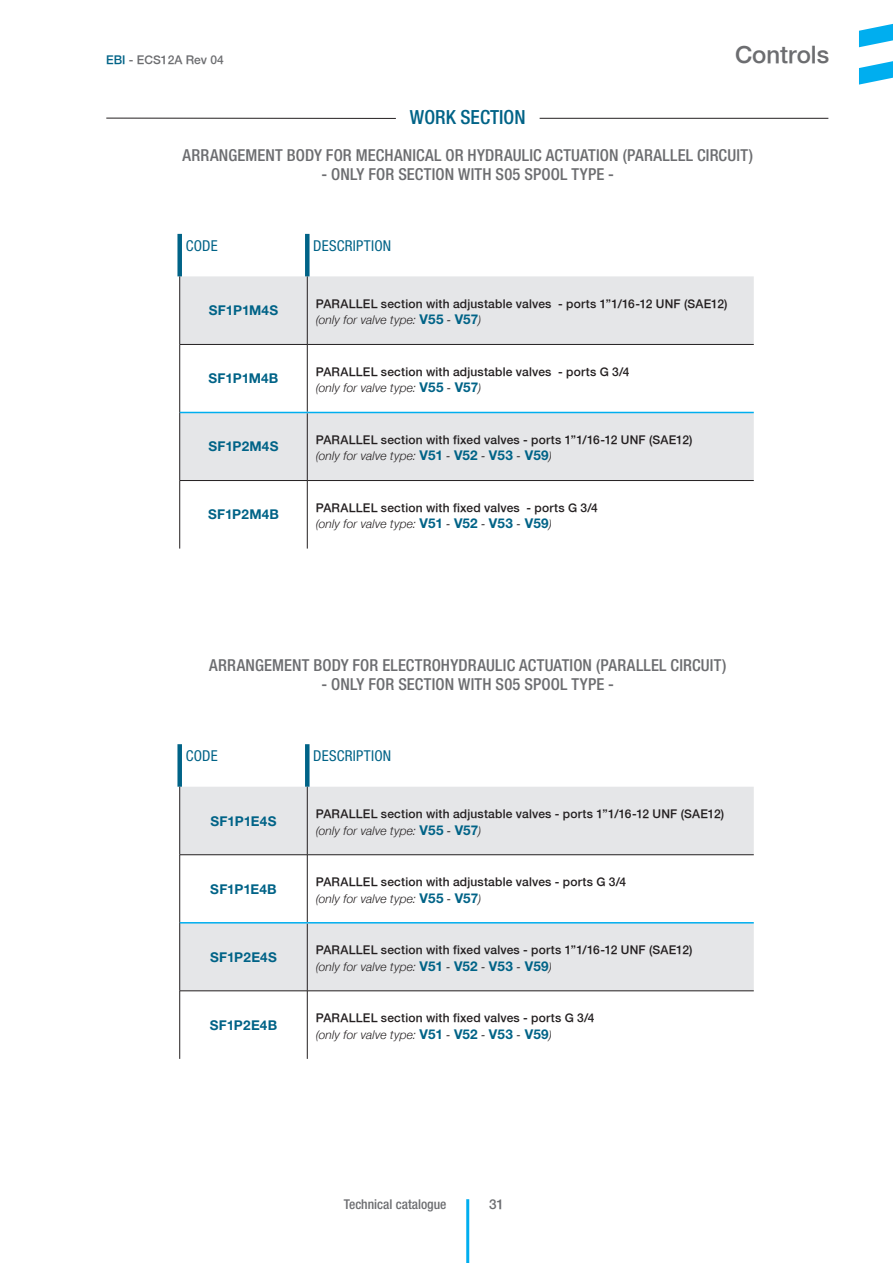
<style>
.page{position:relative;width:893px;height:1263px;background:#fff}
.page>*{position:absolute;margin:0;border:0;box-sizing:border-box;transform-origin:0 0}
.t1{font:500 24px "Helvetica Neue";color:#6c6d70}
.t2{font:500 condensed 19.5px "Helvetica Neue LT Pro";color:#006387}
.t3{font:500 condensed 16.5px "Helvetica Neue LT Pro";letter-spacing:.01em;color:#6c6d70}
.t4{font:condensed 15px "Helvetica Neue LT Std";letter-spacing:.015em;color:#006387}
.t5{font:700 13.5px "Helvetica Neue LT Std";letter-spacing:.01em;color:#006387}
.t6{font:500 condensed 13.5px "Helvetica Neue LT Pro";color:#6c6d70}
.t7{font:500 13.5px "Helvetica Neue";color:#6c6d70}
.t8{font:500 12px "Helvetica Neue";letter-spacing:.015em;color:#231f20}
.t9{font:italic 12px "Helvetica Neue";letter-spacing:.015em;color:#231f20}
.t10{font:500 12px "Helvetica Neue";color:#6c6d70}
.s1{color:#006387}
.s2{font-family:"Helvetica Neue LT Std";font-weight:700;font-style:normal;font-size:13.5px;color:#006387}
</style>
<div class="page">
<hr style="left:466px;top:1199px;width:3px;height:64px;background:#00aeef">
<svg style="left:859px;top:23px;width:34px;height:24px"></svg>
<svg style="left:859px;top:61px;width:34px;height:24px"></svg>
<hr style="left:106px;top:118px;width:290px;height:1px;background:#231f20">
<hr style="left:540px;top:118px;width:288px;height:1px;background:#231f20">
<svg style="left:180px;top:787px;width:574px;height:203px;fill:#e5e6e8"></svg>
<div style="left:177px;top:744px;width:5px;height:43px;background:#006387"></div>
<div style="left:305px;top:744px;width:5px;height:43px;background:#006387"></div>
<hr style="left:179px;top:787px;width:1px;height:67px;background:#231f20">
<hr style="left:307px;top:787px;width:1px;height:67px;background:#231f20">
<hr style="left:179px;top:923px;width:1px;height:68px;background:#231f20">
<hr style="left:307px;top:923px;width:1px;height:68px;background:#231f20">
<hr style="left:179px;top:855px;width:1px;height:68px;background:#231f20">
<hr style="left:307px;top:855px;width:1px;height:67px;background:#231f20">
<hr style="left:179px;top:991px;width:1px;height:68px;background:#231f20">
<hr style="left:307px;top:991px;width:1px;height:68px;background:#231f20">
<hr style="left:307px;top:922px;width:447px;height:1px;background:#00aeef">
<hr style="left:180px;top:854px;width:127px;height:1px;background:#231f20">
<hr style="left:307px;top:854px;width:447px;height:1px;background:#231f20">
<hr style="left:180px;top:922px;width:127px;height:1px;background:#00aeef">
<hr style="left:180px;top:990px;width:127px;height:1px;background:#231f20">
<hr style="left:307px;top:990px;width:447px;height:1px;background:#231f20">
<svg style="left:180px;top:276px;width:574px;height:204px;fill:#e5e6e8"></svg>
<div style="left:177px;top:234px;width:5px;height:42px;background:#006387"></div>
<div style="left:305px;top:234px;width:5px;height:42px;background:#006387"></div>
<hr style="left:179px;top:276px;width:1px;height:68px;background:#231f20">
<hr style="left:307px;top:276px;width:1px;height:68px;background:#231f20">
<hr style="left:179px;top:412px;width:1px;height:68px;background:#231f20">
<hr style="left:307px;top:413px;width:1px;height:67px;background:#231f20">
<hr style="left:179px;top:345px;width:1px;height:67px;background:#231f20">
<hr style="left:307px;top:345px;width:1px;height:67px;background:#231f20">
<hr style="left:179px;top:481px;width:1px;height:68px;background:#231f20">
<hr style="left:307px;top:481px;width:1px;height:68px;background:#231f20">
<hr style="left:180px;top:412px;width:127px;height:1px;background:#00aeef">
<hr style="left:307px;top:412px;width:447px;height:1px;background:#00aeef">
<hr style="left:180px;top:480px;width:127px;height:1px;background:#231f20">
<hr style="left:307px;top:480px;width:447px;height:1px;background:#231f20">
<hr style="left:180px;top:344px;width:127px;height:1px;background:#231f20">
<hr style="left:307px;top:344px;width:447px;height:1px;background:#231f20">
<p class="t10" style="left:106px;top:52px;width:119px"><span class="s1">EBI</span> - ECS12A Rev 04</p>
<h1 class="t1" style="left:735px;top:40px;width:96px">Controls</h1>
<p class="t2" style="left:410px;top:105px;width:117px">WORK SECTION</p>
<p class="t3" style="left:183px;top:145px;width:572px">ARRANGEMENT BODY FOR MECHANICAL OR HYDRAULIC ACTUATION (PARALLEL CIRCUIT)</p>
<p class="t3" style="left:321px;top:164px;width:294px">- ONLY FOR SECTION WITH S05 SPOOL TYPE -</p>
<p class="t4" style="left:186px;top:237px;width:34px">CODE</p>
<p class="t4" style="left:313px;top:237px;width:79px">DESCRIPTION</p>
<p class="t5" style="left:209px;top:302px;width:71px">SF1P1M4S</p>
<p class="t8" style="left:316px;top:297px;width:413px">PARALLEL section with adjustable valves - ports 1”1/16-12 UNF (SAE12)</p>
<p class="t9" style="left:316px;top:313px;width:167px">(only for valve type: <span class="s2">V55</span> - <span class="s2">V57</span>)</p>
<p class="t5" style="left:209px;top:370px;width:71px">SF1P1M4B</p>
<p class="t8" style="left:316px;top:365px;width:315px">PARALLEL section with adjustable valves - ports G 3/4</p>
<p class="t9" style="left:316px;top:381px;width:167px">(only for valve type: <span class="s2">V55</span> - <span class="s2">V57</span>)</p>
<p class="t5" style="left:208px;top:438px;width:72px">SF1P2M4S</p>
<p class="t5" style="left:208px;top:506px;width:72px">SF1P2M4B</p>
<p class="t8" style="left:316px;top:433px;width:378px">PARALLEL section with fixed valves - ports 1”1/16-12 UNF (SAE12)</p>
<p class="t9" style="left:316px;top:449px;width:238px">(only for valve type: <span class="s2">V51</span> - <span class="s2">V52</span> - <span class="s2">V53</span> - <span class="s2">V59</span>)</p>
<p class="t8" style="left:316px;top:501px;width:284px">PARALLEL section with fixed valves - ports G 3/4</p>
<p class="t9" style="left:316px;top:517px;width:238px">(only for valve type: <span class="s2">V51</span> - <span class="s2">V52</span> - <span class="s2">V53</span> - <span class="s2">V59</span>)</p>
<p class="t3" style="left:209px;top:655px;width:519px">ARRANGEMENT BODY FOR ELECTROHYDRAULIC ACTUATION (PARALLEL CIRCUIT)</p>
<p class="t3" style="left:321px;top:675px;width:294px">- ONLY FOR SECTION WITH S05 SPOOL TYPE -</p>
<p class="t4" style="left:186px;top:747px;width:34px">CODE</p>
<p class="t4" style="left:313px;top:747px;width:79px">DESCRIPTION</p>
<p class="t5" style="left:211px;top:812px;width:67px">SF1P1E4S</p>
<p class="t8" style="left:316px;top:807px;width:410px">PARALLEL section with adjustable valves - ports 1”1/16-12 UNF (SAE12)</p>
<p class="t9" style="left:316px;top:823px;width:167px">(only for valve type: <span class="s2">V55</span> - <span class="s2">V57</span>)</p>
<p class="t5" style="left:210px;top:880px;width:68px">SF1P1E4B</p>
<p class="t8" style="left:316px;top:875px;width:312px">PARALLEL section with adjustable valves - ports G 3/4</p>
<p class="t9" style="left:316px;top:891px;width:167px">(only for valve type: <span class="s2">V55</span> - <span class="s2">V57</span>)</p>
<p class="t5" style="left:210px;top:948px;width:68px">SF1P2E4S</p>
<p class="t5" style="left:210px;top:1016px;width:69px">SF1P2E4B</p>
<p class="t8" style="left:316px;top:943px;width:378px">PARALLEL section with fixed valves - ports 1”1/16-12 UNF (SAE12)</p>
<p class="t9" style="left:316px;top:959px;width:238px">(only for valve type: <span class="s2">V51</span> - <span class="s2">V52</span> - <span class="s2">V53</span> - <span class="s2">V59</span>)</p>
<p class="t8" style="left:316px;top:1011px;width:280px">PARALLEL section with fixed valves - ports G 3/4</p>
<p class="t9" style="left:316px;top:1027px;width:238px">(only for valve type: <span class="s2">V51</span> - <span class="s2">V52</span> - <span class="s2">V53</span> - <span class="s2">V59</span>)</p>
<p class="t6" style="left:344px;top:1196px;width:104px">Technical catalogue</p>
<p class="t7" style="left:489px;top:1196px;width:17px">31</p>
</div>
